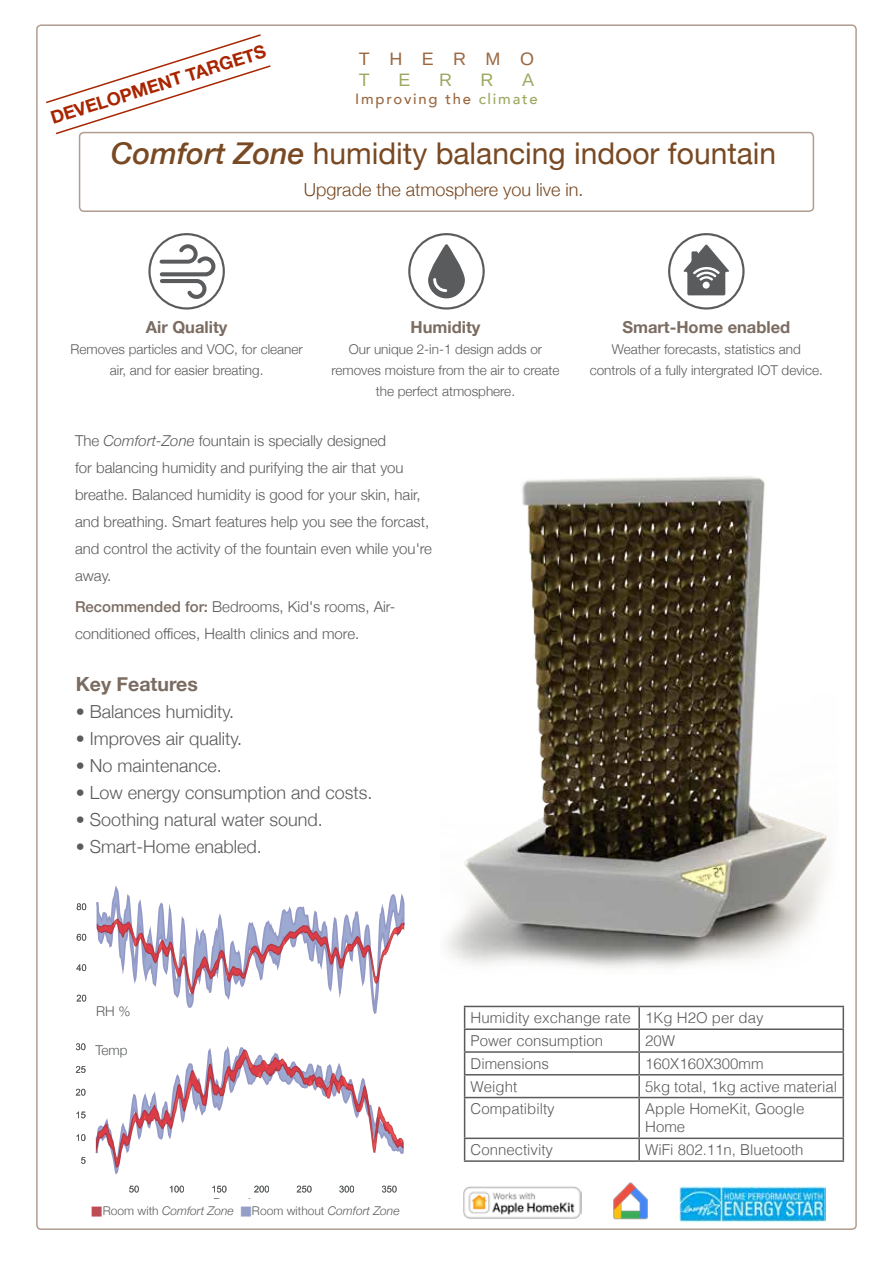
<style>
.page{position:relative;width:893px;height:1263px;background:#fff}
.page>*{position:absolute;margin:0;border:0;box-sizing:border-box;transform-origin:0 0}
.t1{font:30px "Helvetica Neue";color:#784922}
.t2{font:700 19.5px "Helvetica Neue";color:#7b6c62}
.t3{font:300 18px "Helvetica Neue";color:#5a5b5d}
.t4{font:300 18px "Helvetica Neue";color:#784922}
.t5{font:700 18px "Helvetica Neue";color:#a82500}
.t6{font:18px "Arimo";letter-spacing:1.08em;color:#9a673f}
.t7{font:18px "Arimo";color:#9da75f}
.t8{font:700 16.5px "Helvetica Neue";color:#7b6c62}
.t9{font:300 15px/27px "Helvetica Neue";color:#5a5b5d}
.t10{font:300 15px/22.8px "Helvetica";color:#5a5b5d}
.t11{font:500 14.85px "Avenir";letter-spacing:.12em;color:#9a673f}
.t12{font:500 14.85px "Avenir";letter-spacing:.12em;color:#9da75f}
.t13{font:300 13.5px/21px "Helvetica Neue";color:#5a5b5d;text-align:center}
.t14{font:300 13.5px "Helvetica Neue";color:#5b5d5e}
.t15{font:300 12px "Helvetica Neue";color:#5a5b5d}
.t16{font:italic 300 12px "Helvetica Neue";color:#5a5b5d}
.s1{font-weight:500;font-style:italic}
.s2{font-style:italic}
.s3{font-weight:500;color:#7b6c62}
.s4{font-style:normal}
</style>
<div class="page">
<div style="left:79px;top:132px;width:735px;height:80px;border:2px solid #b19d8f;border-radius:4px"></div>
<img style="left:680px;top:1187px;width:146px;height:34px">
<hr style="left:464px;top:1006px;width:175px;height:1px;background:#5a5b5d">
<hr style="left:639px;top:1006px;width:205px;height:1px;background:#5a5b5d">
<hr style="left:638px;top:1007px;width:2px;height:21px;background:#5a5b5d">
<hr style="left:464px;top:1028px;width:175px;height:2px;background:#5a5b5d">
<hr style="left:639px;top:1028px;width:205px;height:2px;background:#5a5b5d">
<hr style="left:638px;top:1030px;width:2px;height:21px;background:#5a5b5d">
<hr style="left:464px;top:1051px;width:175px;height:2px;background:#5a5b5d">
<hr style="left:639px;top:1051px;width:205px;height:2px;background:#5a5b5d">
<hr style="left:638px;top:1053px;width:2px;height:21px;background:#5a5b5d">
<hr style="left:464px;top:1074px;width:175px;height:1px;background:#5a5b5d">
<svg style="left:464px;top:1007px;width:1px;height:90px"></svg>
<hr style="left:639px;top:1074px;width:205px;height:1px;background:#5a5b5d">
<hr style="left:638px;top:1075px;width:2px;height:22px;background:#5a5b5d">
<svg style="left:843px;top:1007px;width:1px;height:90px"></svg>
<hr style="left:464px;top:1097px;width:175px;height:1px;background:#5a5b5d">
<hr style="left:464px;top:1098px;width:1px;height:39px;background:#5a5b5d">
<hr style="left:639px;top:1097px;width:205px;height:1px;background:#5a5b5d">
<hr style="left:638px;top:1098px;width:2px;height:39px;background:#5a5b5d">
<hr style="left:843px;top:1098px;width:1px;height:39px;background:#5a5b5d">
<hr style="left:464px;top:1137px;width:175px;height:2px;background:#5a5b5d">
<svg style="left:464px;top:1139px;width:1px;height:21px"></svg>
<hr style="left:639px;top:1137px;width:205px;height:2px;background:#5a5b5d">
<hr style="left:638px;top:1139px;width:2px;height:21px;background:#5a5b5d">
<svg style="left:843px;top:1139px;width:1px;height:21px"></svg>
<hr style="left:464px;top:1160px;width:175px;height:2px;background:#5a5b5d">
<hr style="left:639px;top:1160px;width:205px;height:2px;background:#5a5b5d">
<svg style="left:408px;top:233px;width:77px;height:77px"></svg>
<svg style="left:668px;top:233px;width:77px;height:77px"></svg>
<svg style="left:148px;top:233px;width:77px;height:77px"></svg>
<img style="left:463px;top:1186px;width:118px;height:33px">
<img style="left:613px;top:1182px;width:35px;height:38px">
<svg style="left:97px;top:885px;width:307px;height:129px"></svg>
<svg style="left:96px;top:1046px;width:308px;height:129px"></svg>
<svg style="left:77px;top:995px;width:9px;height:6px"></svg>
<svg style="left:76px;top:964px;width:10px;height:7px"></svg>
<svg style="left:77px;top:934px;width:9px;height:6px"></svg>
<svg style="left:77px;top:903px;width:9px;height:7px"></svg>
<svg style="left:129px;top:1186px;width:10px;height:6px"></svg>
<svg style="left:170px;top:1186px;width:14px;height:6px"></svg>
<svg style="left:212px;top:1186px;width:14px;height:6px"></svg>
<svg style="left:254px;top:1186px;width:15px;height:6px"></svg>
<svg style="left:297px;top:1186px;width:14px;height:6px"></svg>
<svg style="left:339px;top:1186px;width:15px;height:6px"></svg>
<svg style="left:382px;top:1186px;width:15px;height:6px"></svg>
<svg style="left:81px;top:1157px;width:4px;height:7px"></svg>
<svg style="left:77px;top:1134px;width:8px;height:7px"></svg>
<svg style="left:77px;top:1111px;width:8px;height:7px"></svg>
<svg style="left:76px;top:1089px;width:9px;height:6px"></svg>
<svg style="left:76px;top:1066px;width:9px;height:7px"></svg>
<svg style="left:76px;top:1043px;width:9px;height:7px"></svg>
<img style="left:446px;top:476px;width:381px;height:492px">
<svg style="left:46px;top:34px;width:226px;height:101px"></svg>
<p class="t5" style="left:47px;top:106px;width:226px;rotate:-18deg">DEVELOPMENT TARGETS</p>
<p class="t6" style="left:359px;top:47px;width:177px">THERMO</p>
<p class="t7" style="left:359px;top:68px;width:12px">T</p>
<p class="t7" style="left:398px;top:68px;width:14px">E</p>
<p class="t7" style="left:439px;top:68px;width:14px">R</p>
<p class="t7" style="left:481px;top:68px;width:14px">R</p>
<p class="t7" style="left:522px;top:68px;width:14px">A</p>
<p class="t12" style="left:479px;top:86px;width:61px">climate</p>
<p class="t11" style="left:445px;top:86px;width:27px">the</p>
<p class="t11" style="left:355px;top:86px;width:84px">Improving</p>
<h1 class="t1" style="left:111px;top:132px;width:667px"><span class="s1">Comfort Zone</span> humidity balancing indoor fountain</h1>
<p class="t4" style="left:304px;top:175px;width:281px">Upgrade the atmosphere you live in.</p>
<p class="t8" style="left:146px;top:314px;width:83px">Air Quality</p>
<p class="t13" style="left:70px;top:338px;width:234px">Removes particles and VOC, for cleaner air, and for easier breating.</p>
<p class="t8" style="left:410px;top:314px;width:71px">Humidity</p>
<p class="t13" style="left:331px;top:338px;width:229px">Our unique 2-in-1 design adds or removes moisture from the air to create the perfect atmosphere.</p>
<p class="t9" style="left:75px;top:426px;width:359px">The <span class="s2">Comfort-Zone</span> fountain is specially designed<br>for balancing humidity and purifying the air that you breathe. Balanced humidity is good for your skin, hair, and breathing. Smart features help you see the forcast, and control the activity of the fountain even while you r e' away.</p>
<p class="t9" style="left:75px;top:592px;width:322px"><span class="s3">Recommended for:</span> Bedrooms, Kid s' rooms, Air-</p>
<p class="t9" style="left:75px;top:619px;width:286px">conditioned offices, Health clinics and more.</p>
<h2 class="t2" style="left:76px;top:669px;width:124px">Key Features</h2>
<p class="t3" style="left:76px;top:697px;width:160px">• Balances humidity.</p>
<p class="t3" style="left:76px;top:724px;width:168px">• Improves air quality.</p>
<p class="t3" style="left:76px;top:751px;width:148px">• No maintenance.</p>
<p class="t3" style="left:76px;top:778px;width:298px">• Low energy consumption and costs.</p>
<p class="t3" style="left:76px;top:805px;width:249px">• Soothing natural water sound.</p>
<p class="t3" style="left:76px;top:832px;width:188px">• Smart-Home enabled.</p>
<p class="t8" style="left:622px;top:314px;width:170px">Smart-Home enabled</p>
<p class="t13" style="left:590px;top:338px;width:235px">Weather forecasts, statistics and controls of a fully intergrated IOT device.</p>
<p class="t14" style="left:96px;top:1000px;width:36px">RH%</p>
<p class="t14" style="left:95px;top:1039px;width:34px">Temp</p>
<p class="t14" style="left:213px;top:1192px;width:67px">Day of year</p>
<p class="t16" style="left:103px;top:1201px;width:132px"><span class="s4">Room with</span> Comfort Zone</p>
<p class="t15" style="left:252px;top:1201px;width:149px">Room without <span class="s2">Comfort Zone</span></p>
<p class="t10" style="left:471px;top:1005px;width:162px">Humidity exchange rate</p>
<p class="t10" style="left:645px;top:1005px;width:120px">1Kg H O2 per day</p>
<p class="t10" style="left:471px;top:1028px;width:134px">Power consumption</p>
<p class="t10" style="left:645px;top:1028px;width:32px">20W</p>
<p class="t10" style="left:471px;top:1051px;width:80px">Dimensions</p>
<p class="t10" style="left:645px;top:1051px;width:120px">160X160X300mm</p>
<p class="t10" style="left:471px;top:1074px;width:48px">Weight</p>
<p class="t10" style="left:645px;top:1074px;width:194px">5kg total 1, kg active material</p>
<p class="t10" style="left:471px;top:1096px;width:86px">Compatibilty</p>
<p class="t10" style="left:645px;top:1096px;width:161px">Apple HomeKit, Google</p>
<p class="t10" style="left:471px;top:1137px;width:84px">Connectivity</p>
<p class="t10" style="left:645px;top:1114px;width:160px">Home<br>WiFi 802.11 ,n Bluetooth</p>
</div>
